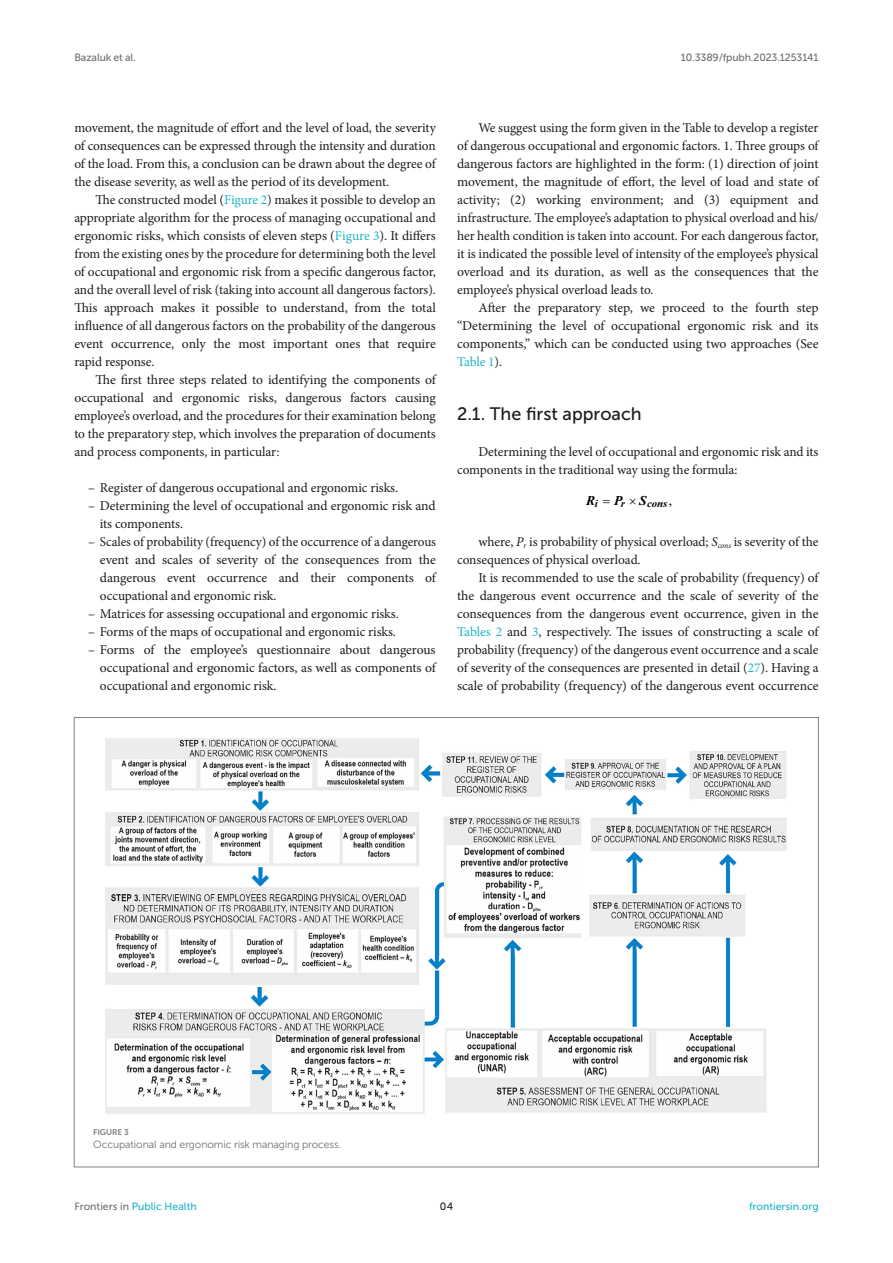
<style>
.page{position:relative;width:893px;height:1263px;background:#fff}
.page>*{position:absolute;margin:0;border:0;box-sizing:border-box;transform-origin:0 0}
.HEAD_2{font:18px "Museo Sans 500";color:#1b1c1b}
.TEXT{font:13.5px/18px "Minion Pro";letter-spacing:-.005em;color:#1b1c1b;text-align:justify}
.BL_MID{font:13.5px/18px "Minion Pro";letter-spacing:-.01em;color:#1b1c1b}
.TEXT_FLUSH{font:13.5px/18px "Minion Pro";letter-spacing:-.005em;color:#1b1c1b}
.BL_BLW{font:13.5px/18px "Minion Pro";letter-spacing:-.01em;color:#1b1c1b;text-align:justify}
.BL_ABW{font:13.5px "Minion Pro";letter-spacing:-.01em;color:#1b1c1b}
.spi-math-img{font:italic 700 13.5px "Times New Roman";color:#000}
.spi-math-img-2{font:italic 700 10.8px "Times New Roman";color:#000}
.FIG_LEG{font:10.5px "Museo Sans 300";letter-spacing:-.01em;color:#706f70}
.t1{font:10.5px "Museo Sans 500";letter-spacing:-.015em;color:#706f70}
.t2{font:10.5px "Museo Sans 500";color:#1db5c3}
.t3{font:10.5px "Museo Sans 500";color:#1b1c1b}
.FIG_HD{font:8.25px "Museo Sans 700";letter-spacing:-.01em;color:#7e7f7f}
.s1{color:#1db5c3}
.s2{font-style:italic}
.s3{color:#706f70}
</style>
<div class="page">
<img style="left:105px;top:738px;width:682px;height:376px">
<p class="t1" style="left:74px;top:51px;width:63px">Bazaluk et al.</p>
<p class="t1" style="left:681px;top:51px;width:139px">10.3389/fpubh.2023.1253141</p>
<p class="TEXT" style="left:74px;top:119px;width:363px">movement, the magnitude of effort and the level of load, the severity of consequences can be expressed through the intensity and duration of the load. From this, a conclusion can be drawn about the degree of the disease severity, as well as the period of its development.</p>
<p class="TEXT" style="left:74px;top:191px;width:363px;text-indent:21px">The constructed model (<span class="s1">Figure 2</span>) makes it possible to develop an appropriate algorithm for the process of managing occupational and ergonomic risks, which consists of eleven steps (<span class="s1">Figure 3</span>). It differs from the existing ones by the procedure for determining both the level of occupational and ergonomic risk from a specific dangerous factor, and the overall level of risk (taking into account all dangerous factors).<br>This approach makes it possible to understand, from the total influence of all dangerous factors on the probability of the dangerous event occurrence, only the most important ones that require rapid response.</p>
<p class="TEXT" style="left:74px;top:371px;width:363px;text-indent:21px">The first three steps related to identifying the components of occupational and ergonomic risks, dangerous factors causing employee’s overload, and the procedures for their examination belong to the preparatory step, which involves the preparation of documents and process components, in particular:</p>
<p class="BL_ABW" style="left:88px;top:479px;width:312px">– Register of dangerous occupational and ergonomic risks.</p>
<p class="BL_MID" style="left:100px;top:497px;width:337px;text-indent:-12px">– Determining the level of occupational and ergonomic risk and its components.</p>
<p class="BL_MID" style="left:100px;top:533px;width:338px;text-align:justify;text-indent:-12px">– Scales of probability (frequency) of the occurrence of a dangerous event and scales of severity of the consequences from the dangerous event occurrence and their components of occupational and ergonomic risk.</p>
<p class="BL_MID" style="left:88px;top:605px;width:312px">– Matrices for assessing occupational and ergonomic risks.</p>
<p class="BL_MID" style="left:88px;top:623px;width:309px">– Forms of the maps of occupational and ergonomic risks.</p>
<p class="BL_BLW" style="left:100px;top:641px;width:337px;text-indent:-12px">– Forms of the employee’s questionnaire about dangerous occupational and ergonomic factors, as well as components of occupational and ergonomic risk.</p>
<p class="TEXT" style="left:457px;top:119px;width:363px;text-indent:21px">We suggest using the form given in the Table to develop a register of dangerous occupational and ergonomic factors. 1. Three groups of dangerous factors are highlighted in the form: (1) direction of joint movement, the magnitude of effort, the level of load and state of activity; (2) working environment; and (3) equipment and infrastructure. The employee’s adaptation to physical overload and his/ her health condition is taken into account. For each dangerous factor, it is indicated the possible level of intensity of the employee’s physical overload and its duration, as well as the consequences that the employee’s physical overload leads to.</p>
<p class="TEXT" style="left:457px;top:299px;width:363px;text-indent:21px">After the preparatory step, we proceed to the fourth step “Determining the level of occupational ergonomic risk and its components,” which can be conducted using two approaches (See <span class="s1">Table 1</span>).</p>
<p class="HEAD_2" style="left:457px;top:404px;width:186px">2.1. The first approach</p>
<p class="TEXT_FLUSH" style="left:457px;top:443px;width:363px;text-indent:21px">Determining the level of occupational and ergonomic risk and its components in the traditional way using the formula:</p>
<p class="spi-math-img" style="left:586px;top:491px;width:11px">R</p>
<p class="spi-math-img" style="left:614px;top:491px;width:10px">P</p>
<p class="spi-math-img-2" style="left:595px;top:496px;width:4px">i</p>
<p class="spi-math-img-2" style="left:621px;top:496px;width:53px">r <sup>S</sup>cons<sup>,</sup></p>
<p class="TEXT_FLUSH" style="left:457px;top:533px;width:363px;text-indent:21px">where, <span class="s2">P</span><sub>r</sub> is probability of physical overload; <span class="s2">S</span><sub>cons</sub> is severity of the consequences of physical overload.</p>
<p class="TEXT" style="left:457px;top:569px;width:363px;text-indent:21px">It is recommended to use the scale of probability (frequency) of the dangerous event occurrence and the scale of severity of the consequences from the dangerous event occurrence, given in the <span class="s1">Tables 2</span> and <span class="s1">3</span>, respectively. The issues of constructing a scale of probability (frequency) of the dangerous event occurrence and a scale of severity of the consequences are presented in detail (<span class="s1">27</span>). Having a scale of probability (frequency) of the dangerous event occurrence</p>
<p class="FIG_HD" style="left:93px;top:1127px;width:37px">FIGURE 3</p>
<p class="FIG_LEG" style="left:93px;top:1139px;width:250px">Occupational and ergonomic risk managing process.</p>
<p class="t2" style="left:74px;top:1200px;width:124px"><span class="s3">Frontiers in</span> Public Health</p>
<p class="t3" style="left:440px;top:1200px;width:15px">04</p>
<p class="t2" style="left:749px;top:1200px;width:71px">frontiersin.org</p>
</div>
